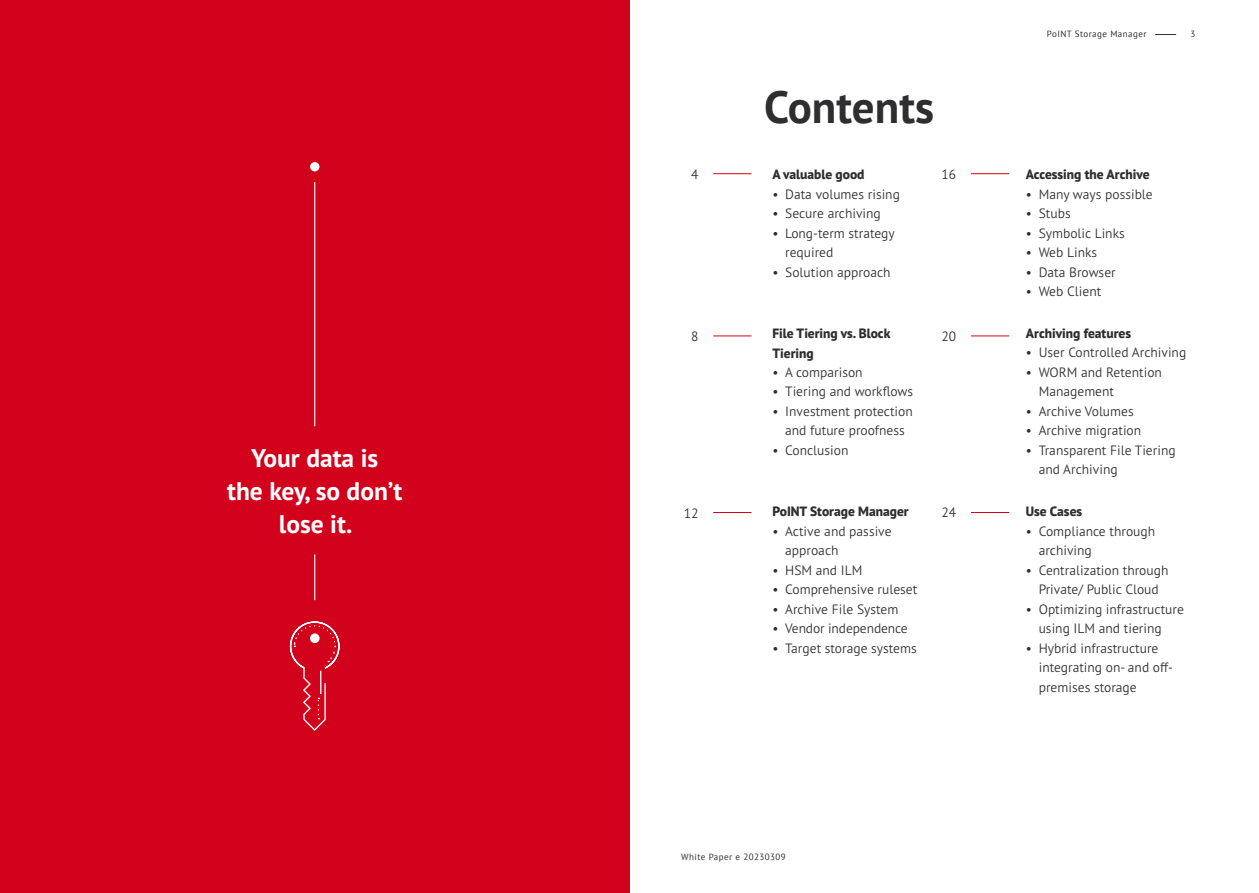
<style>
.page{position:relative;width:1259px;height:893px;background:#fff}
.page>*{position:absolute;margin:0;border:0;box-sizing:border-box;transform-origin:0 0}
.t1{font:700 45px "PT Sans";color:#2e2d30}
.t2{font:700 25.5px/33px "PT Sans Pro";color:#fff;text-align:center}
.t3{font:300 13.5px/19.5px "PT Sans Pro";color:#2e2d30}
.t4{font:800 13.5px/19.5px "PT Sans Pro";color:#2e2d30}
.t5{font:9px "PT Sans";letter-spacing:.05em;color:#2e2d30}
</style>
<div class="page">
<svg style="left:1155px;top:34px;width:21px;height:1px"></svg>
<hr style="left:713px;top:173px;width:38px;height:1px;background:#d2021c">
<hr style="left:713px;top:336px;width:38px;height:1px;background:#d2021c">
<hr style="left:971px;top:173px;width:38px;height:1px;background:#d2021c">
<hr style="left:971px;top:512px;width:38px;height:1px;background:#d2021c">
<div style="left:0;top:0;width:629px;height:893px;background:#d2021c"></div>
<hr style="left:314px;top:182px;width:1px;height:244px;background:#fff">
<hr style="left:314px;top:554px;width:1px;height:46px;background:#fff">
<div style="left:310px;top:162px;width:9px;height:9px;background:#fff;border-radius:50%"></div>
<svg style="left:289px;top:621px;width:51px;height:110px"></svg>
<hr style="left:713px;top:512px;width:38px;height:1px;background:#d2021c">
<hr style="left:971px;top:336px;width:38px;height:1px;background:#d2021c">
<h2 class="t2" style="left:227px;top:441px;width:177px">Your data is<br>the key, so don’t lose it.</h2>
<p class="t5" style="left:1047px;top:28px;width:101px">PoINT Storage Manager</p>
<p class="t5" style="left:1190px;top:28px;width:6px">3</p>
<h1 class="t1" style="left:764px;top:78px;width:171px">Contents</h1>
<p class="t3" style="left:691px;top:164px;width:9px">4</p>
<p class="t4" style="left:772px;top:164px;width:94px">A valuable good</p>
<p class="t3" style="left:772px;top:184px;width:129px">• Data volumes rising</p>
<p class="t3" style="left:772px;top:203px;width:110px">• Secure archiving</p>
<p class="t3" style="left:785px;top:223px;width:111px;text-indent:-13px">• Long-term strategy required</p>
<p class="t3" style="left:772px;top:262px;width:120px">• Solution approach</p>
<p class="t3" style="left:941px;top:164px;width:16px">16</p>
<p class="t4" style="left:1026px;top:164px;width:125px">Accessing the Archive</p>
<p class="t3" style="left:1026px;top:184px;width:128px">• Many ways possible</p>
<p class="t3" style="left:1026px;top:203px;width:46px">• Stubs</p>
<p class="t3" style="left:1026px;top:223px;width:100px">• Symbolic Links</p>
<p class="t3" style="left:1026px;top:242px;width:73px">• Web Links</p>
<p class="t3" style="left:1026px;top:262px;width:91px">• Data Browser</p>
<p class="t3" style="left:1026px;top:281px;width:77px">• Web Client</p>
<p class="t3" style="left:691px;top:326px;width:9px">8</p>
<p class="t4" style="left:772px;top:323px;width:119px">File Tiering vs. Block<br>Tiering</p>
<p class="t3" style="left:772px;top:362px;width:92px">• A comparison</p>
<p class="t3" style="left:772px;top:382px;width:142px">• Tiering and workflows</p>
<p class="t3" style="left:772px;top:401px;width:142px;text-align:center">• Investment protection and future proofness</p>
<p class="t3" style="left:772px;top:440px;width:77px">• Conclusion</p>
<p class="t3" style="left:941px;top:326px;width:16px">20</p>
<p class="t4" style="left:1026px;top:323px;width:107px">Archiving features</p>
<p class="t3" style="left:1026px;top:343px;width:162px">• User Controlled Archiving</p>
<p class="t3" style="left:1038px;top:362px;width:125px;text-indent:-13px">• WORM and Retention<br>Management</p>
<p class="t3" style="left:1026px;top:401px;width:109px">• Archive Volumes</p>
<p class="t3" style="left:1026px;top:421px;width:117px">• Archive migration</p>
<p class="t3" style="left:1038px;top:440px;width:138px;text-indent:-13px">• Transparent File Tiering and Archiving</p>
<p class="t3" style="left:684px;top:503px;width:16px">12</p>
<p class="t4" style="left:772px;top:502px;width:138px">PoINT Storage Manager</p>
<p class="t3" style="left:785px;top:521px;width:108px;text-indent:-13px">• Active and passive approach</p>
<p class="t3" style="left:772px;top:560px;width:91px">• HSM and ILM</p>
<p class="t3" style="left:772px;top:579px;width:146px">• Comprehensive ruleset</p>
<p class="t3" style="left:772px;top:599px;width:127px">• Archive File System</p>
<p class="t3" style="left:772px;top:618px;width:137px">• Vendor independence</p>
<p class="t3" style="left:772px;top:638px;width:146px">• Target storage systems</p>
<p class="t3" style="left:941px;top:503px;width:16px">24</p>
<p class="t4" style="left:1026px;top:501px;width:58px">Use Cases</p>
<p class="t3" style="left:1038px;top:521px;width:118px;text-indent:-13px">• Compliance through archiving</p>
<p class="t3" style="left:1026px;top:560px;width:144px;text-align:center">• Centralization through<br>Private/ Public Cloud</p>
<p class="t3" style="left:1038px;top:599px;width:147px;text-indent:-13px">• Optimizing infrastructure using ILM and tiering</p>
<p class="t3" style="left:1038px;top:638px;width:136px;text-indent:-13px">• Hybrid infrastructure integrating on- and off&shy;premises storage</p>
<p class="t5" style="left:681px;top:851px;width:106px">White Paper e 20230309</p>
</div>
